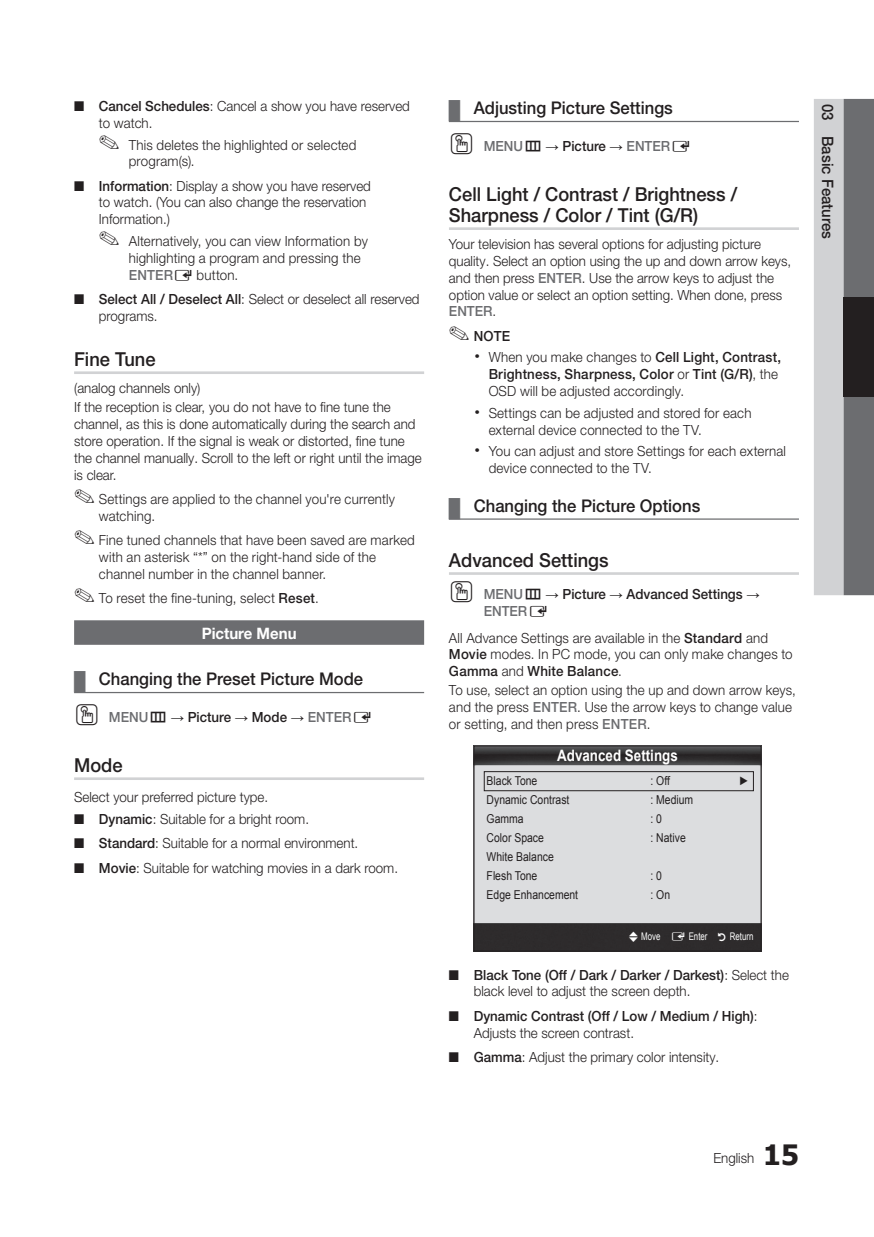
<style>
.page{position:relative;width:874px;height:1237px;background:#fff}
.page>*{position:absolute;margin:0;border:0;box-sizing:border-box;transform-origin:0 0}
.t1{font:500 19.25px/21px "Helvetica Neue LT Pro";color:#231f20;scale:.95 1}
.t2{font:500 17.5px "Helvetica Neue LT Pro";color:#231f20;scale:.95 1}
.t3{font:700 15.75px "Arial";color:#fff;scale:.85 1}
.t4{font:500 15.75px "Helvetica Neue LT Pro";color:#231f20;scale:.95 1}
.t5{font:700 15.75px "Helvetica Neue LT Pro";color:#fff;scale:.95 1}
.t6{font:300 14px/16.8px "Helvetica Neue LT Pro";color:#231f20;scale:.95 1}
.t7{font:500 14px/16.8px "Helvetica Neue LT Pro";color:#231f20;scale:.95 1}
.t8{font:500 14px "Helvetica Neue LT Pro";color:#6c6d70;scale:.95 1}
.t9{font:12.25px/18.9px "Arial";color:#231f20;scale:.85 1}
.t10{font:10.5px "Arial";color:#fff;scale:.75 1}
.s1{font-weight:500}
.s2{font-weight:500;color:#6c6d70}
.s3{font-family:"ASTTV Icons 2";font-weight:400}
.s4{font-family:"ASTTV Icons 2";font-weight:400;color:#6c6d70}
.s5{font-family:"ASTTV Icons 2";font-weight:400;font-size:22.75px}
.s6{color:#6c6d70}
.s7{font-family:"Arial";font-weight:400}
.s8{font-family:"ASTTV Icons 2";font-weight:400;font-size:22.75px;color:#231f20}
.s9{font-family:"ASTTV Icons 2";font-weight:400;color:#231f20}
.s10{font-family:"Arial";font-weight:400;color:#231f20}
.s11{color:#231f20}
.s12{font-weight:300}
.s13{font-family:"ASTTV Icons 2"}
.s14{font-family:"Tahoma";font-weight:700;font-size:28px}
</style>
<div class="page">
<svg style="left:814px;top:99px;width:59px;height:496px;background:#a4a5a7"></svg>
<div style="left:843px;top:297px;width:30px;height:100px;background:#231f20"></div>
<hr style="left:74px;top:371px;width:350px;height:3px;background:#d1d2d4">
<div style="left:74px;top:620px;width:350px;height:25px;background:#6c6d70"></div>
<hr style="left:74px;top:692px;width:350px;height:1px;background:#6c6d70">
<hr style="left:74px;top:777px;width:350px;height:3px;background:#d1d2d4">
<hr style="left:449px;top:121px;width:349px;height:1px;background:#6c6d70">
<hr style="left:449px;top:227px;width:349px;height:3px;background:#d1d2d4">
<hr style="left:449px;top:518px;width:349px;height:1px;background:#6c6d70">
<hr style="left:449px;top:572px;width:349px;height:3px;background:#d1d2d4">
<img style="left:475px;top:747px;width:284px;height:202px">
<div style="left:473px;top:745px;width:288px;height:206px;border:1px solid #231f20"></div>
<div style="left:483px;top:771px;width:270px;height:20px;border:1px solid #231f20"></div>
<p class="t6" style="left:99px;top:97px;width:329px;text-indent:-25px">■ <span class="s1">Cancel Schedules</span>: Cancel a show you have reserved to watch.</p>
<p class="t6" style="left:129px;top:136px;width:241px;text-indent:-30px">✎ This deletes the highlighted or selected program(s).</p>
<p class="t6" style="left:99px;top:177px;width:288px;text-indent:-25px">■ <span class="s1">Information</span>: Display a show you have reserved to watch. (You can also change the reservation<br>Information.)</p>
<p class="t6" style="left:129px;top:232px;width:253px;text-indent:-30px">✎ Alternatively, you can view Information by highlighting a program and pressing the<br><span class="s2">ENTER</span><span class="s3">E</span> button.</p>
<p class="t6" style="left:99px;top:290px;width:339px;text-indent:-25px">■ <span class="s1">Select All / Deselect All</span>: Select or deselect all reserved programs.</p>
<h1 class="t1" style="left:74px;top:349px;width:87px">Fine Tune</h1>
<p class="t6" style="left:74px;top:378px;width:335px;line-height:19.2px">(analog channels only)<br>If the reception is clear, you do not have to fine tune the</p>
<p class="t6" style="left:74px;top:415px;width:367px">channel, as this is done automatically during the search and store operation. If the signal is weak or distorted, fine tune the channel manually. Scroll to the left or right until the image is clear.</p>
<p class="t6" style="left:99px;top:490px;width:313px;text-indent:-25px">✎ Settings are applied to the channel you're currently watching.</p>
<p class="t6" style="left:99px;top:531px;width:334px;text-indent:-25px">✎ Fine tuned channels that have been saved are marked with an asterisk “*” on the right-hand side of the channel number in the channel banner.</p>
<p class="t6" style="left:74px;top:589px;width:259px">✎ To reset the fine-tuning, select <span class="s1">Reset</span>.</p>
<p class="t5" style="left:202px;top:623px;width:101px">Picture Menu</p>
<p class="t2" style="left:74px;top:668px;width:305px"><span class="s4">¦</span> Changing the Preset Picture Mode</p>
<p class="t7" style="left:74px;top:708px;width:315px"><span class="s5">O</span> <span class="s6">MENU</span><span class="s3">M</span> <span class="s7">→</span> Picture <span class="s7">→</span> Mode <span class="s7">→</span> <span class="s6">ENTER</span><span class="s3">E</span></p>
<h1 class="t1" style="left:74px;top:755px;width:52px">Mode</h1>
<p class="t6" style="left:74px;top:788px;width:206px">Select your preferred picture type.</p>
<p class="t6" style="left:74px;top:810px;width:249px">■ <span class="s1">Dynamic</span>: Suitable for a bright room.</p>
<p class="t6" style="left:74px;top:834px;width:300px">■ <span class="s1">Standard</span>: Suitable for a normal environment.</p>
<p class="t6" style="left:74px;top:858px;width:342px">■ <span class="s1">Movie</span>: Suitable for watching movies in a dark room.</p>
<p class="t2" style="left:449px;top:97px;width:237px"><span class="s4">¦</span> Adjusting Picture Settings</p>
<p class="t8" style="left:449px;top:137px;width:256px"><span class="s8">O</span> MENU<span class="s9">M</span> <span class="s10">→</span> <span class="s11">Picture</span> <span class="s10">→</span> ENTER<span class="s9">E</span></p>
<h1 class="t1" style="left:449px;top:184px;width:305px">Cell Light / Contrast / Brightness /<br>Sharpness / Color / Tint (G/R)</h1>
<p class="t6" style="left:449px;top:235px;width:361px">Your television has several options for adjusting picture quality. Select an option using the up and down arrow keys, and then press <span class="s2">ENTER</span>. Use the arrow keys to adjust the option value or select an option setting. When done, press <span class="s2">ENTER</span>.</p>
<p class="t7" style="left:488px;top:324px;width:309px;line-height:21.7px;text-indent:-40px">✎ NOTE<br><span class="s12">When you make changes to</span> Cell Light, Contrast,</p>
<p class="t7" style="left:488px;top:365px;width:306px">Brightness, Sharpness, Color <span class="s12">or</span> Tint (G/R)<span class="s12">, the<br>OSD will be adjusted accordingly.</span></p>
<p class="t6" style="left:488px;top:404px;width:278px">Settings can be adjusted and stored for each external device connected to the TV.</p>
<p class="t6" style="left:488px;top:442px;width:314px">You can adjust and store Settings for each external device connected to the TV.</p>
<p class="t2" style="left:449px;top:495px;width:266px"><span class="s4">¦</span> Changing the Picture Options</p>
<h1 class="t1" style="left:449px;top:549px;width:169px">Advanced Settings</h1>
<p class="t7" style="left:483px;top:585px;width:292px;text-indent:-35px"><span class="s5">O</span> <span class="s6">MENU</span><span class="s3">M</span> <span class="s7">→</span> Picture <span class="s7">→</span> Advanced Settings <span class="s7">→<br></span><span class="s6">ENTER</span><span class="s3">E</span></p>
<p class="t6" style="left:449px;top:629px;width:363px">All Advance Settings are available in the <span class="s1">Standard</span> and<br><span class="s1">Movie</span> modes. In PC mode, you can only make changes to<br><span class="s1">Gamma</span> and <span class="s1">White Balance</span>.</p>
<p class="t6" style="left:449px;top:681px;width:366px">To use, select an option using the up and down arrow keys, and the press <span class="s2">ENTER</span>. Use the arrow keys to change value or setting, and then press <span class="s2">ENTER</span>.</p>
<p class="t3" style="left:557px;top:744px;width:143px">Advanced Settings</p>
<p class="t9" style="left:486px;top:771px;width:61px">Black Tone</p>
<p class="t9" style="left:650px;top:771px;width:24px">: Off</p>
<p class="t9" style="left:738px;top:771px;width:14px">►</p>
<p class="t9" style="left:486px;top:790px;width:99px">Dynamic Contrast</p>
<p class="t9" style="left:650px;top:790px;width:52px">: Medium</p>
<p class="t9" style="left:486px;top:809px;width:45px">Gamma</p>
<p class="t9" style="left:650px;top:809px;width:15px">: 0</p>
<p class="t9" style="left:486px;top:828px;width:69px">Color Space</p>
<p class="t9" style="left:650px;top:828px;width:43px">: Native</p>
<p class="t9" style="left:486px;top:847px;width:80px">White Balance<br>Flesh Tone</p>
<p class="t9" style="left:650px;top:866px;width:15px">: 0</p>
<p class="t9" style="left:486px;top:885px;width:109px">Edge Enhancement</p>
<p class="t9" style="left:650px;top:885px;width:25px">: On</p>
<p class="t10" style="left:628px;top:929px;width:168px"><span class="s13">U</span> Move <span class="s13">E</span> Enter <span class="s13">R</span> Return</p>
<p class="t6" style="left:473px;top:966px;width:333px;text-indent:-25px">■ <span class="s1">Black Tone (Off / Dark / Darker / Darkest)</span>: Select the black level to adjust the screen depth.</p>
<p class="t7" style="left:473px;top:1007px;width:300px;text-indent:-25px">■ Dynamic Contrast (Off / Low / Medium / High)<span class="s12">:<br>Adjusts the screen contrast.</span></p>
<p class="t6" style="left:449px;top:1048px;width:286px">■ <span class="s1">Gamma</span>: Adjust the primary color intensity.</p>
<p class="t4" style="left:836px;top:104px;width:143px;rotate:90deg">03 Basic Features</p>
<p class="t6" style="left:713px;top:1149px;width:92px">English <span class="s14">15</span></p>
</div>
